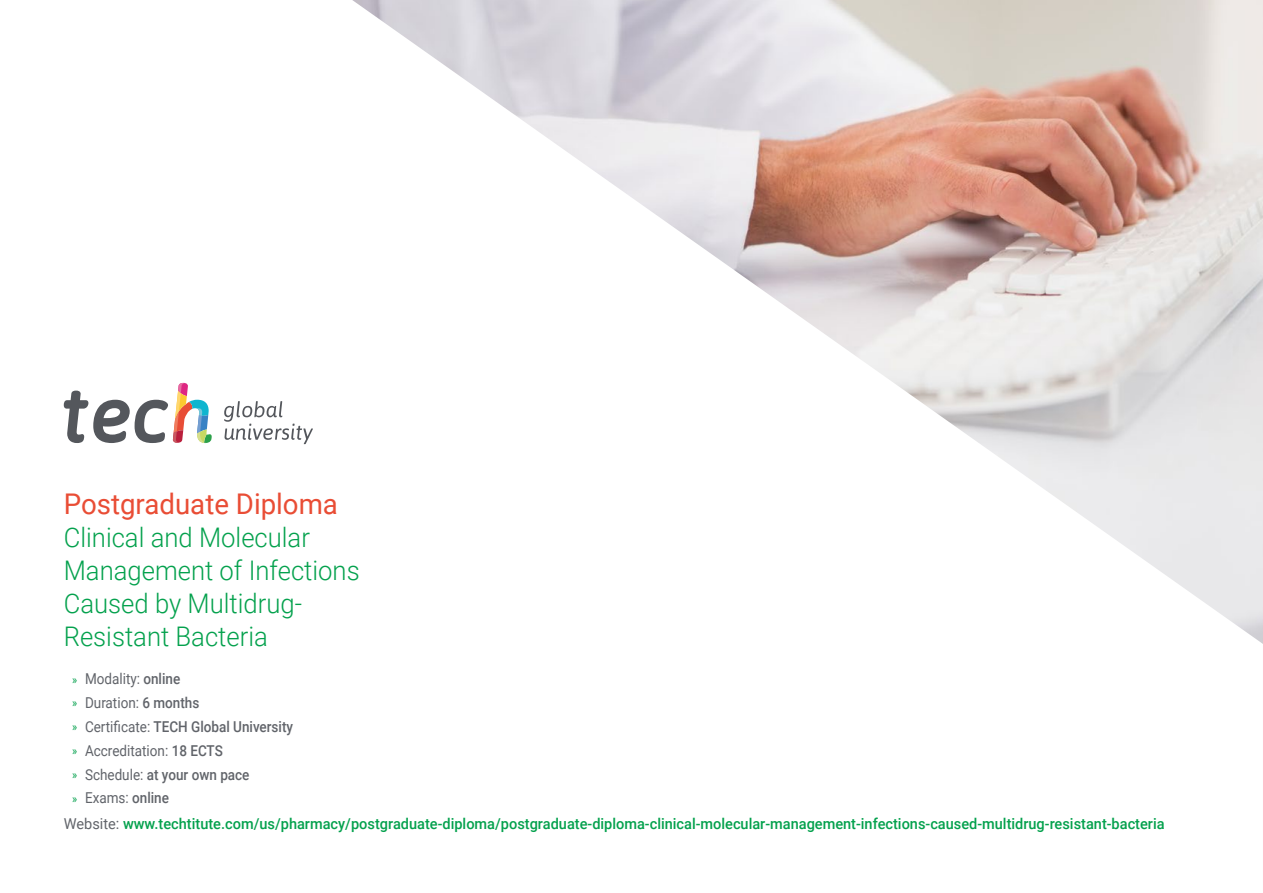
<style>
.page{position:relative;width:1263px;height:893px;background:#fff}
.page>*{position:absolute;margin:0;border:0;box-sizing:border-box;transform-origin:0 0}
.t1{font:28.5px "Roboto";color:#e94d35}
.t2{font:300 27px/33px "Roboto";color:#04a14d;scale:.95 1}
.t3{font:500 15px "Roboto";color:#04a14d}
.t4{font:15px/23.7px "Roboto";color:#61646a;scale:.9 1}
.s1{font-size:12px;color:#04a14d}
.s2{font-weight:500}
.s3{font-weight:400;color:#61646a}
</style>
<div class="page">
<img style="left:352px;top:0;width:911px;height:644px">
<svg style="left:224px;top:401px;width:89px;height:43px"></svg>
<svg style="left:64px;top:383px;width:148px;height:60px"></svg>
<h1 class="t1" style="left:64px;top:484px;width:276px">Postgraduate Diploma</h1>
<h2 class="t2" style="left:64px;top:520px;width:313px">Clinical and Molecular<br>Management of Infections<br>Caused by Multidrug-<br>Resistant Bacteria</h2>
<p class="t4" style="left:72px;top:667px;width:247px"><span class="s1">»</span> Modality: <span class="s2">online<br></span><span class="s1">»</span> Duration: <span class="s2">6 months<br></span><span class="s1">»</span> Certificate: <span class="s2">TECH Global University </span><span class="s1">»</span> Accreditation: <span class="s2">18 ECTS<br></span><span class="s1">»</span> Schedule: <span class="s2">at your own pace<br></span><span class="s1">»</span> Exams: <span class="s2">online</span></p>
<p class="t3" style="left:64px;top:813px;width:1102px"><span class="s3">Website:</span> www.techtitute.com/us/pharmacy/postgraduate-diploma/postgraduate-diploma-clinical-molecular-management-infections-caused-multidrug-resistant-bacteria</p>
</div>
